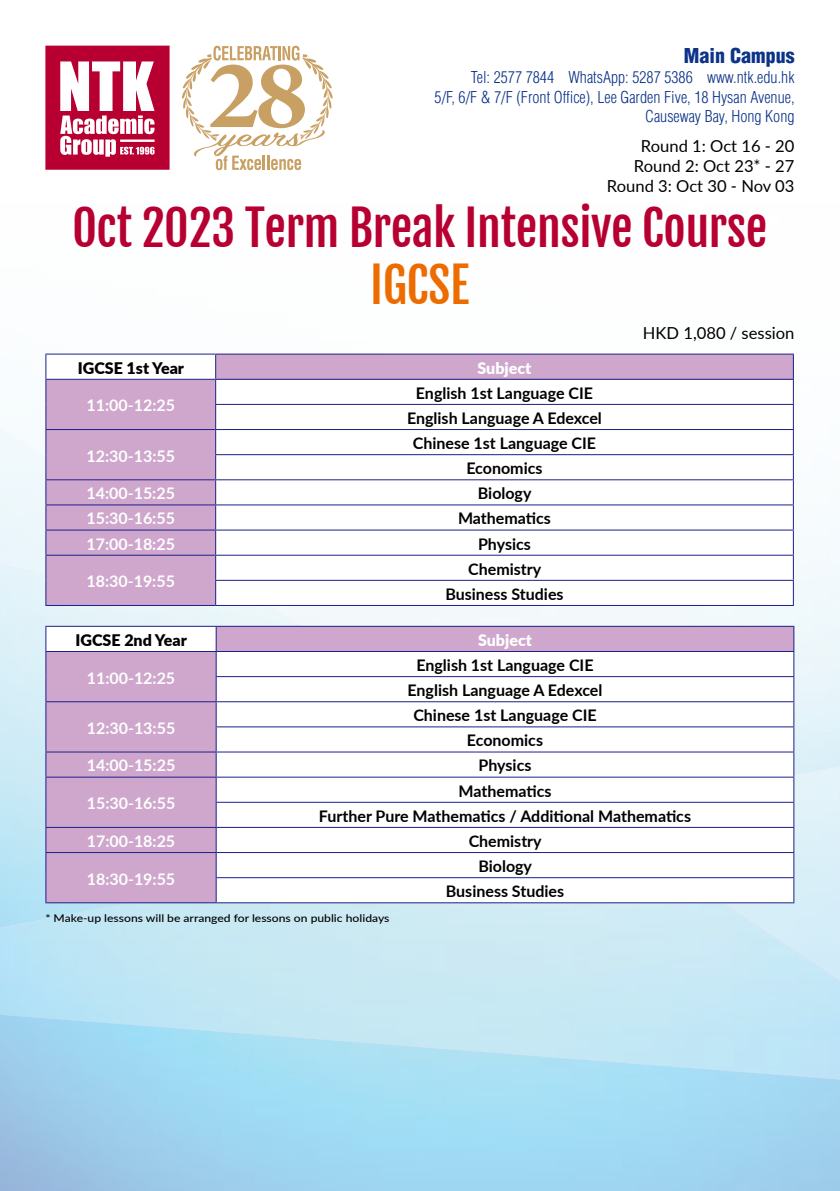
<style>
.page{position:relative;width:840px;height:1191px;background:#fff}
.page>*{position:absolute;margin:0;border:0;box-sizing:border-box;transform-origin:0 0}
.t1{font:48px "Fjalla One";letter-spacing:-.01em;color:#b70031}
.t2{font:48px "Fjalla One";letter-spacing:-.01em;color:#ed6c00}
.t3{font:900 condensed 20px "Helvetica";color:#0c3388}
.t4{font:16.6px/19.8px "Lato";color:#000;text-align:right}
.t5{font:700 16px/25.2px "Lato";color:#000;text-align:center}
.t6{font:700 16px "Lato";color:#fff}
.t7{font:300 condensed 16px/19.2px "Helvetica";color:#0c3388;text-align:right}
.t8{font:900 16px "Lato";color:#000}
.t9{font:900 16px "Lato";color:#fff}
.t10{font:500 10.6px "Lato";color:#000;scale:1.15 1}
</style>
<div class="page">
<img style="left:169px;top:60px;width:670px;height:564px">
<img style="left:588px;top:624px;width:251px;height:142px">
<div style="left:793px;top:766px;width:46px;height:48px;background:#e2f3f9"></div>
<img style="left:0;top:563px;width:588px;height:251px">
<img style="left:0;top:814px;width:839px;height:200px">
<svg style="left:45px;top:46px;width:124px;height:124px"></svg>
<svg style="left:179px;top:45px;width:156px;height:125px"></svg>
<svg style="left:216px;top:380px;width:576px;height:225px"></svg>
<div style="left:215px;top:354px;width:577px;height:25px;background:#cfa7cd"></div>
<hr style="left:45px;top:353px;width:170px;height:1px;background:#1d2088">
<hr style="left:215px;top:353px;width:578px;height:1px;background:#1d2088">
<hr style="left:215px;top:379px;width:578px;height:1px;background:#1d2088">
<hr style="left:215px;top:404px;width:578px;height:1px;background:#1d2088">
<hr style="left:215px;top:429px;width:578px;height:1px;background:#1d2088">
<hr style="left:215px;top:454px;width:578px;height:1px;background:#1d2088">
<hr style="left:215px;top:479px;width:578px;height:1px;background:#1d2088">
<hr style="left:215px;top:504px;width:578px;height:1px;background:#1d2088">
<hr style="left:215px;top:529px;width:578px;height:1px;background:#1d2088">
<hr style="left:215px;top:554px;width:578px;height:1px;background:#1d2088">
<hr style="left:215px;top:580px;width:578px;height:1px;background:#1d2088">
<svg style="left:45px;top:354px;width:171px;height:251px;background:#cdaacf"></svg>
<svg style="left:792px;top:354px;width:1px;height:251px"></svg>
<hr style="left:45px;top:605px;width:170px;height:1px;background:#1d2088">
<hr style="left:215px;top:605px;width:578px;height:1px;background:#1d2088">
<svg style="left:46px;top:627px;width:746px;height:275px"></svg>
<div style="left:216px;top:626px;width:577px;height:25px;background:#cfa7cd"></div>
<div style="left:46px;top:652px;width:169px;height:250px;background:#cfa7cd"></div>
<hr style="left:45px;top:626px;width:171px;height:1px;background:#1d2088">
<hr style="left:216px;top:626px;width:577px;height:1px;background:#1d2088">
<hr style="left:45px;top:902px;width:171px;height:1px;background:#1d2088">
<hr style="left:216px;top:902px;width:577px;height:1px;background:#1d2088">
<hr style="left:45px;top:651px;width:171px;height:1px;background:#1d2088">
<hr style="left:216px;top:651px;width:577px;height:1px;background:#1d2088">
<hr style="left:215px;top:676px;width:578px;height:1px;background:#1d2088">
<hr style="left:45px;top:701px;width:171px;height:1px;background:#1d2088">
<hr style="left:216px;top:701px;width:577px;height:1px;background:#1d2088">
<hr style="left:215px;top:726px;width:578px;height:1px;background:#1d2088">
<hr style="left:45px;top:751px;width:171px;height:1px;background:#1d2088">
<hr style="left:216px;top:751px;width:577px;height:1px;background:#1d2088">
<hr style="left:45px;top:776px;width:171px;height:1px;background:#1d2088">
<hr style="left:216px;top:776px;width:577px;height:1px;background:#1d2088">
<hr style="left:215px;top:801px;width:578px;height:1px;background:#1d2088">
<hr style="left:45px;top:827px;width:171px;height:1px;background:#1d2088">
<hr style="left:216px;top:827px;width:577px;height:1px;background:#1d2088">
<hr style="left:45px;top:852px;width:171px;height:1px;background:#1d2088">
<hr style="left:216px;top:852px;width:577px;height:1px;background:#1d2088">
<svg style="left:215px;top:627px;width:1px;height:275px"></svg>
<svg style="left:792px;top:652px;width:1px;height:250px"></svg>
<svg style="left:45px;top:627px;width:1px;height:275px"></svg>
<hr style="left:215px;top:877px;width:578px;height:1px;background:#1d2088">
<p class="t3" style="left:683px;top:43px;width:112px">Main Campus</p>
<p class="t7" style="left:434px;top:68px;width:361px">Tel: 2577 7844 WhatsApp: 5287 5386 www.ntk.edu.hk<br>5/F, 6/F &amp; 7/F (Front Office), Lee Garden Five, 18 Hysan Avenue,<br>Causeway Bay, Hong Kong</p>
<p class="t4" style="left:606px;top:135px;width:189px">Round 1: Oct 16 - 20<br>Round 2: Oct 23* - 27<br>Round 3: Oct 30 - Nov 03</p>
<h1 class="t1" style="left:72px;top:198px;width:696px">Oct 2023 Term Break Intensive Course</h1>
<h1 class="t2" style="left:370px;top:256px;width:101px">IGCSE</h1>
<p class="t4" style="left:642px;top:323px;width:153px">HKD 1,080 / session</p>
<p class="t8" style="left:78px;top:356px;width:108px">IGCSE 1st Year</p>
<p class="t9" style="left:477px;top:356px;width:55px">Subject</p>
<p class="t6" style="left:86px;top:394px;width:90px">11:00-12:25</p>
<p class="t5" style="left:407px;top:379px;width:196px">English 1st Language CIE<br>English Language A Edexcel</p>
<p class="t6" style="left:86px;top:444px;width:90px">12:30-13:55</p>
<p class="t5" style="left:412px;top:430px;width:185px">Chinese 1st Language CIE<br>Economics</p>
<p class="t6" style="left:86px;top:481px;width:90px">14:00-15:25</p>
<p class="t5" style="left:477px;top:480px;width:55px">Biology</p>
<p class="t6" style="left:86px;top:507px;width:90px">15:30-16:55</p>
<p class="t5" style="left:458px;top:505px;width:94px">Mathematics</p>
<p class="t6" style="left:86px;top:532px;width:90px">17:00-18:25</p>
<p class="t5" style="left:478px;top:530px;width:54px">Physics</p>
<p class="t6" style="left:86px;top:569px;width:90px">18:30-19:55</p>
<p class="t5" style="left:445px;top:555px;width:120px">Chemistry<br>Business Studies</p>
<p class="t8" style="left:75px;top:628px;width:113px">IGCSE 2nd Year</p>
<p class="t9" style="left:478px;top:628px;width:55px">Subject</p>
<p class="t6" style="left:87px;top:666px;width:90px">11:00-12:25</p>
<p class="t5" style="left:407px;top:652px;width:196px">English 1st Language CIE<br>English Language A Edexcel</p>
<p class="t6" style="left:87px;top:716px;width:90px">12:30-13:55</p>
<p class="t5" style="left:413px;top:702px;width:185px">Chinese 1st Language CIE<br>Economics</p>
<p class="t6" style="left:87px;top:754px;width:90px">14:00-15:25</p>
<p class="t5" style="left:478px;top:752px;width:54px">Physics</p>
<p class="t6" style="left:87px;top:791px;width:90px">15:30-16:55</p>
<p class="t5" style="left:319px;top:777px;width:373px">Mathematics<br>Further Pure Mathematics / Additional Mathematics</p>
<p class="t6" style="left:87px;top:829px;width:90px">17:00-18:25</p>
<p class="t5" style="left:468px;top:827px;width:74px">Chemistry</p>
<p class="t6" style="left:87px;top:867px;width:90px">18:30-19:55</p>
<p class="t5" style="left:445px;top:853px;width:120px">Biology<br>Business Studies</p>
<p class="t10" style="left:45px;top:910px;width:300px">* Make-up lessons will be arranged for lessons on public holidays</p>
</div>
